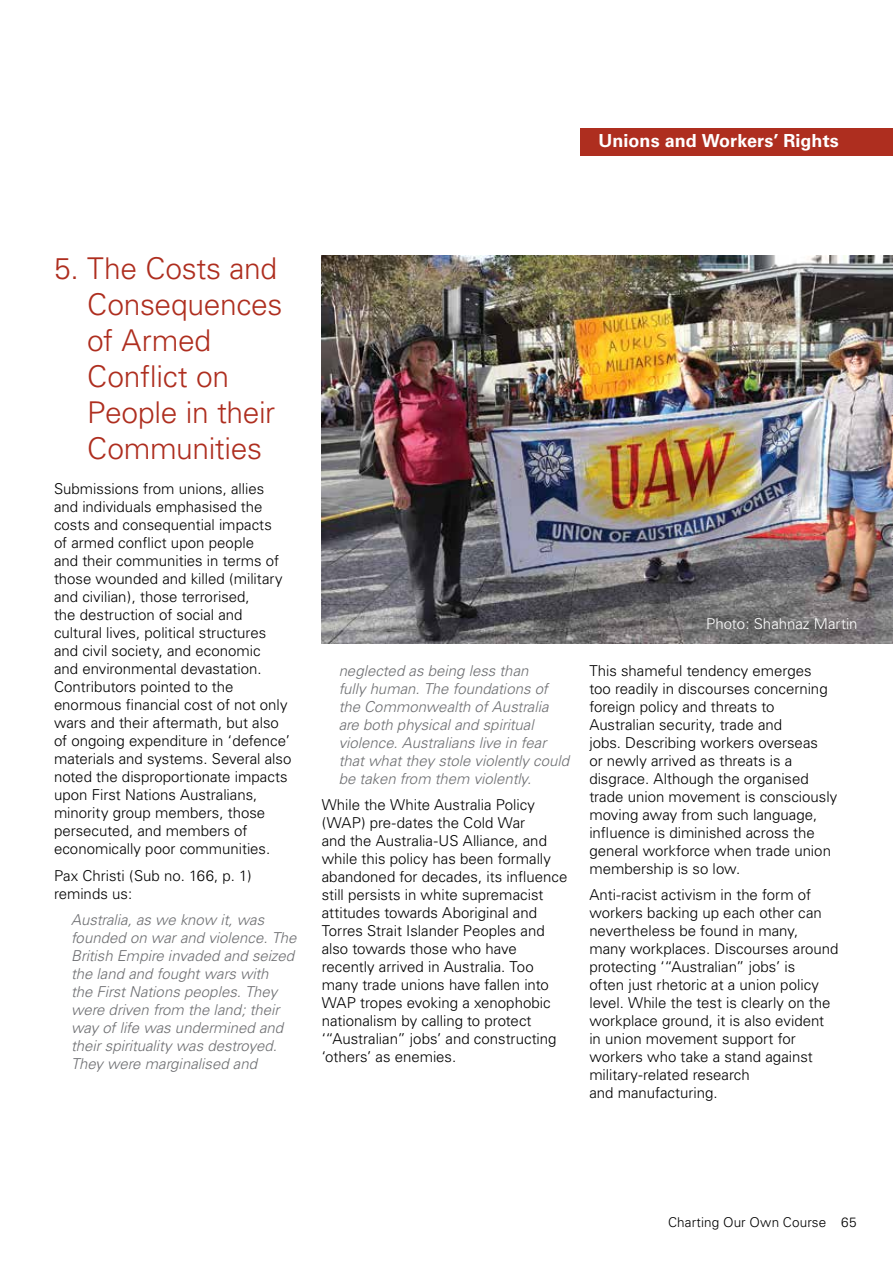
<style>
.page{position:relative;width:893px;height:1263px;background:#fff}
.page>*{position:absolute;margin:0;border:0;box-sizing:border-box;transform-origin:0 0}
.t1{font:300 30px/36px "Univers";letter-spacing:-.01em;color:#ae2e1f}
.t2{font:700 18px "Univers";color:#fff}
.t3{font:300 15px/18px "Univers";color:#000}
.t4{font:italic 300 15px/18px "Univers";color:#6d6e71}
.t5{font:300 15px "Univers";color:#fff}
.t6{font:300 13.5px "Univers";letter-spacing:.005em;color:#000}
</style>
<div class="page">
<img style="left:322px;top:255px;width:571px;height:389px">
<div style="left:580px;top:128px;width:313px;height:28px;background:#ae2e1f"></div>
<p class="t2" style="left:599px;top:131px;width:242px">Unions and Workers’ Rights</p>
<h1 class="t1" style="left:87px;top:250px;width:197px;text-indent:-33px">5. The Costs and<br>Consequences of Armed<br>Conflict on<br>People in their<br>Communities</h1>
<p class="t3" style="left:54px;top:480px;width:239px">Submissions from unions, allies and individuals emphasised the costs and consequential impacts<br>of armed conflict upon people<br>and their communities in terms of those wounded and killed (military and civilian), those terrorised,<br>the destruction of social and cultural lives, political structures and civil society, and economic<br>and environmental devastation.<br>Contributors pointed to the enormous financial cost of not only wars and their aftermath, but also of ongoing expenditure in ‘defence’ materials and systems. Several also noted the disproportionate impacts upon First Nations Australians, minority group members, those persecuted, and members of economically poor communities.</p>
<p class="t3" style="left:54px;top:866px;width:199px">Pax Christi (Sub no. 166, p. 1) reminds us:</p>
<p class="t4" style="left:71px;top:911px;width:227px">Australia, as we know it, was founded on war and violence. The<br>British Empire invaded and seized the land and fought wars with<br>the First Nations peoples. They were driven from the land; their way of life was undermined and their spirituality was destroyed.<br>They were marginalised and</p>
<p class="t4" style="left:339px;top:661px;width:232px">neglected as being less than<br>fully human. The foundations of the Commonwealth of Australia are both physical and spiritual violence. Australians live in fear that what they stole violently could be taken from them violently.</p>
<p class="t3" style="left:322px;top:796px;width:247px">While the White Australia Policy (WAP) pre-dates the Cold War<br>and the Australia-US Alliance, and while this policy has been formally abandoned for decades, its influence still persists in white supremacist attitudes towards Aboriginal and Torres Strait Islander Peoples and also towards those who have recently arrived in Australia. Too many trade unions have fallen into WAP tropes evoking a xenophobic nationalism by calling to protect ‘“Australian” jobs’ and constructing ‘others’ as enemies.</p>
<p class="t5" style="left:706px;top:615px;width:153px">Photo: Shahnaz Martin</p>
<p class="t3" style="left:589px;top:661px;width:249px">This shameful tendency emerges<br>too readily in discourses concerning foreign policy and threats to<br>Australian security, trade and<br>jobs. Describing workers overseas<br>or newly arrived as threats is a disgrace. Although the organised trade union movement is consciously moving away from such language, influence is diminished across the general workforce when trade union membership is so low.</p>
<p class="t3" style="left:589px;top:886px;width:251px">Anti-racist activism in the form of workers backing up each other can nevertheless be found in many,<br>many workplaces. Discourses around protecting ‘“Australian” jobs’ is<br>often just rhetoric at a union policy level. While the test is clearly on the workplace ground, it is also evident in union movement support for workers who take a stand against military-related research<br>and manufacturing.</p>
<p class="t6" style="left:668px;top:1214px;width:190px">Charting Our Own Course 65</p>
</div>
